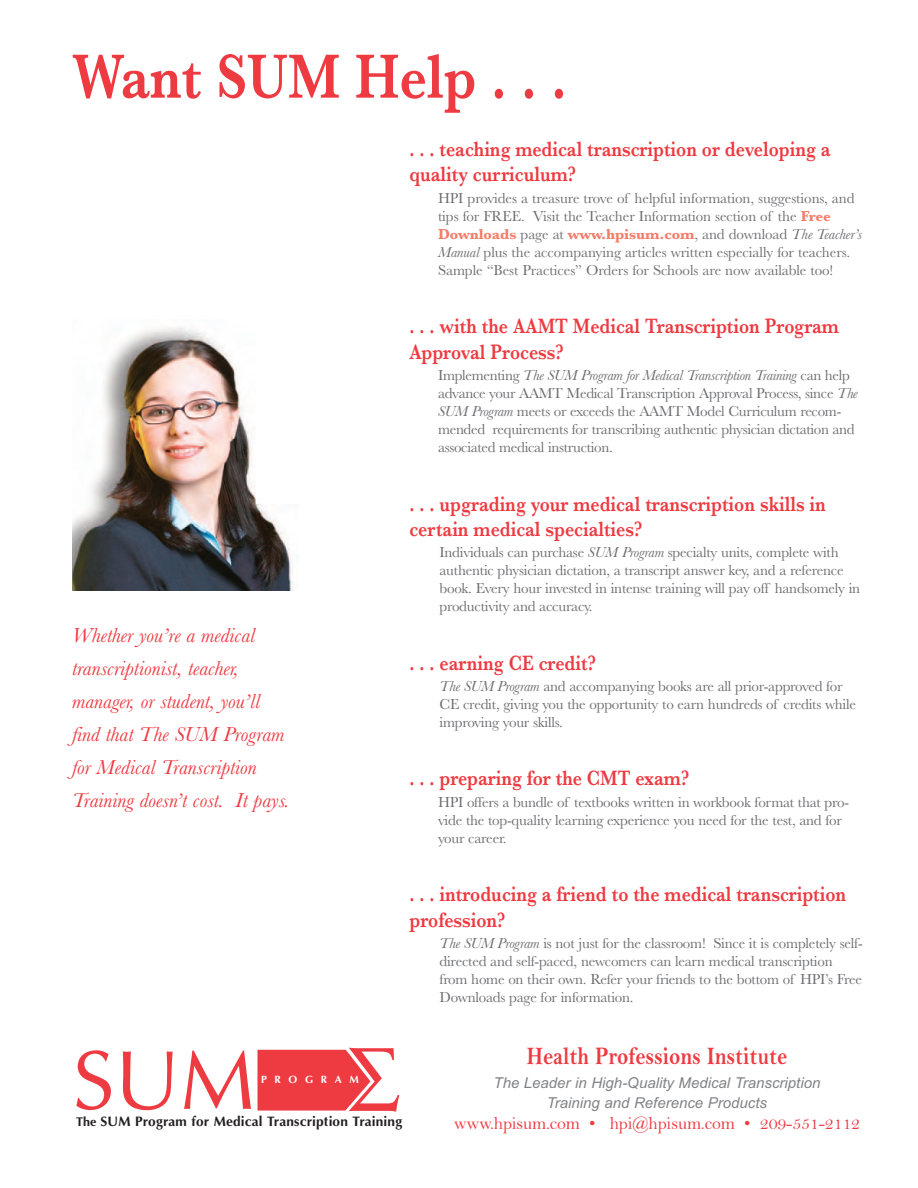
<style>
.page{position:relative;width:918px;height:1188px;background:#fff}
.page>*{position:absolute;margin:0;border:0;box-sizing:border-box;transform-origin:0 0}
.t1{font:84.3px "Optima+FOZEPD";color:#ee3a41}
.t2{font:74.4px "Adobe Garamond Regular+KDNQLH";color:#ee3a41}
.t3{font:600 64.8px "Baskerville";color:#ee3a41;scale:.83 1}
.t4{font:25.2px "Bell MT Bold";color:#ee3a41;scale:.83 1}
.t5{font:600 21.6px/25.7px "Baskerville";color:#ee3a41;scale:.83 1}
.t6{font:italic 21px/33px "Baskerville";color:#ee3a41}
.t7{font:18px "Bell";letter-spacing:-.01em;color:#ee3a41}
.t8{font:15px/18px "Baskerville";letter-spacing:-.015em;color:#6c6d70}
.t9{font:italic 15px/19.2px "Arial";color:#808285;text-align:center}
.t10{font:13.8px "Optima Bold+FEJDZK";letter-spacing:.01em;color:#231f20}
.t11{font:10.5px "Optima Bold+FEJDZK";letter-spacing:.72em;color:#fff}
.s1{font-weight:700;color:#f37d6b}
.s2{font-style:italic}
.s3{font-size:12.6px}
</style>
<div class="page">
<svg style="left:257px;top:1050px;width:113px;height:61px;background:#ef5057"></svg>
<img style="left:72px;top:327px;width:222px;height:264px">
<h3 class="t3" style="left:72px;top:37px;width:597px">Want SUM Help . . .</h3>
<h3 class="t5" style="left:410px;top:135px;width:509px">. . . teaching medical transcription or developing a quality curriculum?</h3>
<p class="t8" style="left:438px;top:189px;width:426px">HPI provides a treasure trove of helpful information, suggestions, and tips for FREE. Visit the Teacher Information section of the <span class="s1">Free Downloads</span> page at <span class="s1">www.hpisum.com</span>, and download <span class="s2">The Teacher’s Manual</span> plus the accompanying articles written especially for teachers.<br>Sample “Best Practices” Orders for Schools are now available too!</p>
<h3 class="t5" style="left:410px;top:313px;width:519px">. . . with the AAMT Medical Transcription Program<br>Approval Process?</h3>
<p class="t8" style="left:438px;top:366px;width:421px">Implementing <span class="s2">The SUM Program for Medical Transcription Training</span> can help advance your AAMT Medical Transcription Approval Process, since <span class="s2">The SUM Program</span> meets or exceeds the AAMT Model Curriculum recom&shy;mended requirements for transcribing authentic physician dictation and associated medical instruction.</p>
<h3 class="t6" style="left:72px;top:619px;width:219px">Whether you’re a medical transcriptionist, teacher, manager, or student, you’ll find that The SUM Program for Medical Transcription<br>Training doesn’t cost. It pays.</h3>
<h3 class="t5" style="left:410px;top:490px;width:503px">. . . upgrading your medical transcription skills in certain medical specialties?</h3>
<p class="t8" style="left:440px;top:543px;width:422px">Individuals can purchase <span class="s2">SUM Program</span> specialty units, complete with authentic physician dictation, a transcript answer key, and a reference book. Every hour invested in intense training will pay off handsomely in productivity and accuracy.</p>
<h3 class="t5" style="left:410px;top:650px;width:226px">. . . earning CE credit?</h3>
<p class="t8" style="left:440px;top:677px;width:418px"><span class="s2">The SUM Program</span> and accompanying books are all prior-approved for<br>CE credit, giving you the opportunity to earn hundreds of credits while improving your skills.</p>
<h3 class="t5" style="left:410px;top:765px;width:338px">. . . preparing for the CMT exam?</h3>
<p class="t8" style="left:438px;top:792px;width:413px">HPI offers a bundle of textbooks written in workbook format that pro&shy;vide the top-quality learning experience you need for the test, and for your career.</p>
<h3 class="t5" style="left:410px;top:881px;width:528px">. . . introducing a friend to the medical transcription profession?</h3>
<p class="t8" style="left:440px;top:934px;width:425px"><span class="s2">The SUM Program</span> is not just for the classroom! Since it is completely self&shy;directed and self-paced, newcomers can learn medical transcription from home on their own. Refer your friends to the bottom of HPI’s Free Downloads page for information.</p>
<h2 class="t2" style="left:348px;top:1050px;width:55px">∑</h2>
<h1 class="t1" style="left:73px;top:1031px;width:184px">SUM</h1>
<p class="t10" style="left:76px;top:1113px;width:328px"><span class="s3">The</span> SUM Program for Medical Transcription Training</p>
<p class="t11" style="left:261px;top:1074px;width:100px">PROGRAM</p>
<h3 class="t4" style="left:527px;top:1041px;width:315px">Health Professions Institute</h3>
<p class="t9" style="left:494px;top:1074px;width:328px">The Leader in High-Quality Medical Transcription<br>Training and Reference Products</p>
<p class="t7" style="left:454px;top:1112px;width:408px">www.hpisum.com • hpi@hpisum.com • 209-551-2112</p>
</div>
